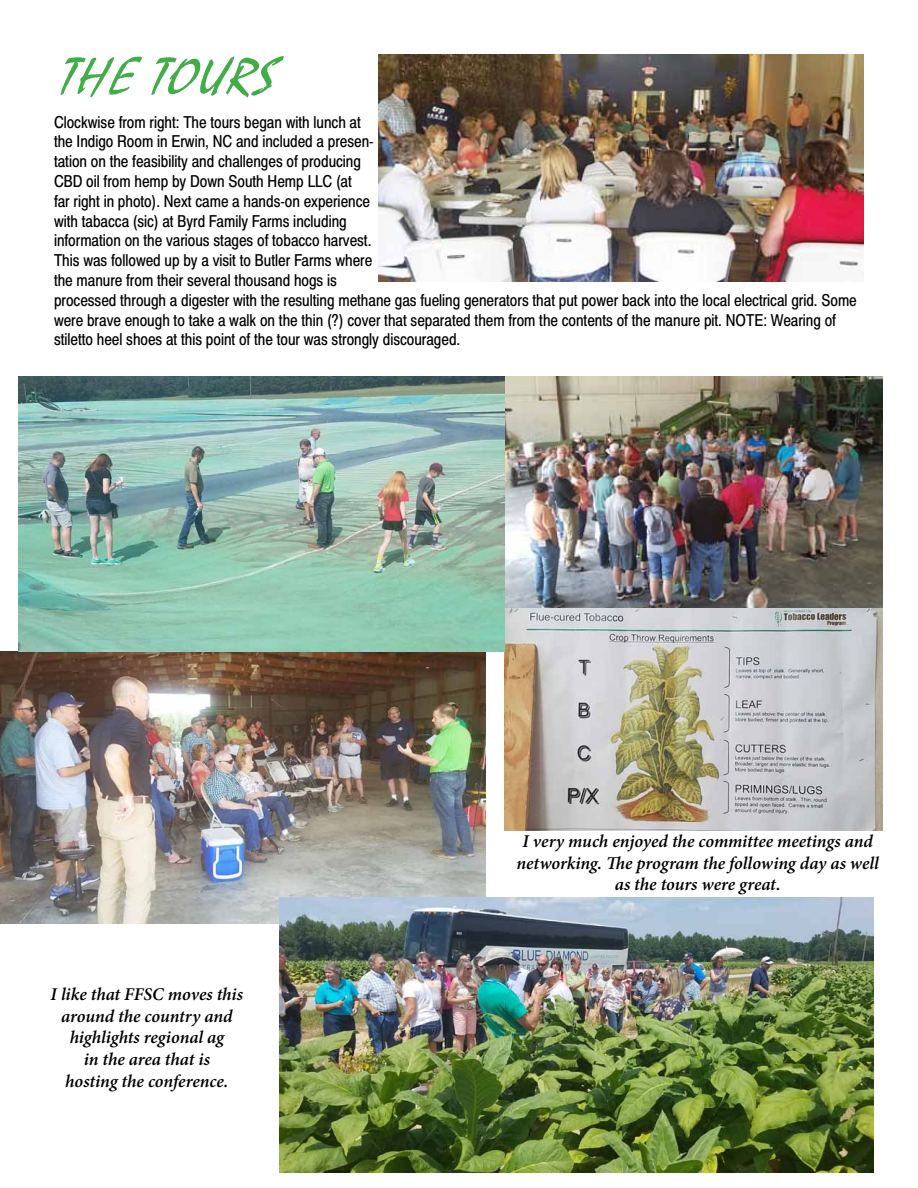
<style>
.page{position:relative;width:918px;height:1188px;background:#fff}
.page>*{position:absolute;margin:0;border:0;box-sizing:border-box;transform-origin:0 0}
.t1{font:italic 51px "Staccato 222 BT";color:#41ad49}
.t2{font:italic 600 18px/21.6px "Minion Pro";letter-spacing:-.005em;color:#000;text-align:center}
.t3{font:16.5px/19.8px "Swiss 721 Narrow SWAA";color:#000}
</style>
<div class="page">
<img style="left:0;top:652px;width:486px;height:271px">
<img style="left:504px;top:377px;width:378px;height:454px">
<img style="left:280px;top:897px;width:594px;height:276px">
<img style="left:18px;top:377px;width:486px;height:275px">
<img style="left:378px;top:54px;width:486px;height:228px">
<h1 class="t1" style="left:54px;top:45px;width:242px">THETOURS</h1>
<p class="t3" style="left:54px;top:112px;width:804px">Clockwise from right: The tours began with lunch at<br>the Indigo Room in Erwin, NC and included a presen-<br>tation on the feasibility and challenges of producing<br>CBD oil from hemp by Down South Hemp LLC (at<br>far right in photo). Next came a hands-on experience<br>with tabacca (sic) at Byrd Family Farms including<br>information on the various stages of tobacco harvest.<br>This was followed up by a visit to Butler Farms where<br>the manure from their several thousand hogs is<br>processed through a digester with the resulting methane gas fueling generators that put power back into the local electrical grid. Some were brave enough to take a walk on the thin (?) cover that separated them from the contents of the manure pit. NOTE: Wearing of stiletto heel shoes at this point of the tour was strongly discouraged.</p>
<p class="t2" style="left:51px;top:983px;width:194px">I like that FFSC moves this around the country and highlights regional ag<br>in the area that is<br>hosting the conference.</p>
<p class="t2" style="left:516px;top:830px;width:364px">I very much enjoyed the committee meetings and networking. The program the following day as well as the tours were great.</p>
</div>
